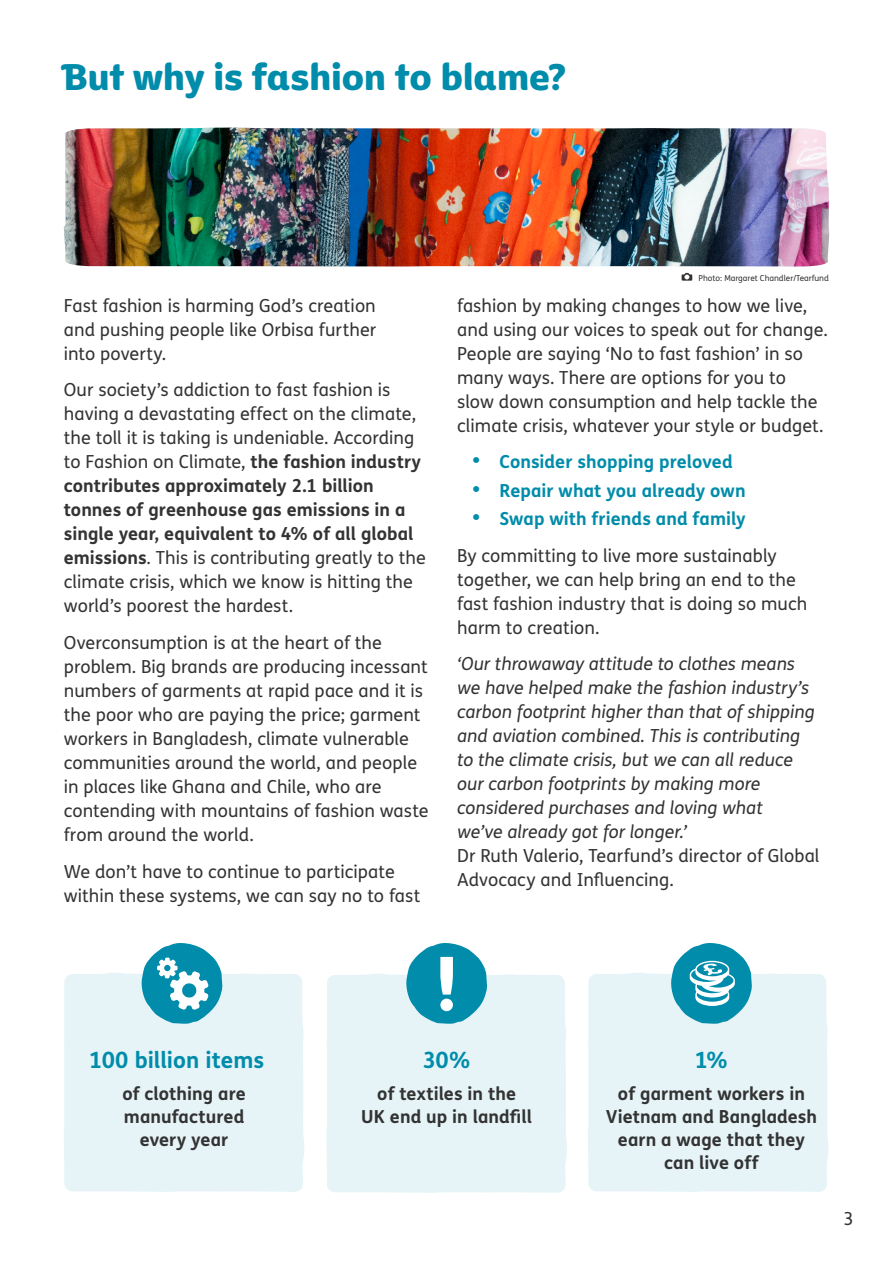
<style>
.page{position:relative;width:893px;height:1263px;background:#fff}
.page>*{position:absolute;margin:0;border:0;box-sizing:border-box;transform-origin:0 0}
.Body{font:36px "Tearfund Sans";color:#008caa}
.Main_Copy{font:700 22.5px "FS Me";color:#008caa}
.Main_Copy-2{font:18px/24px "FS Me";letter-spacing:.005em;color:#333}
.Main_Copy-3{font:italic 18px/24px "FS Me";color:#333}
.Main_Copy-4{font:700 18px/23.2px "FS Me";letter-spacing:.005em;color:#333;text-align:center}
.t1{font:700 18px "FS Me";letter-spacing:.005em;color:#008caa}
.t2{font:8.25px "FS Me";color:#333}
.s1{font-weight:700}
.s2{font-size:21.6px}
.s3{font-style:normal}
</style>
<div class="page">
<div style="left:64px;top:973px;width:240px;height:219px;background:#e6f4f7"></div>
<div style="left:326px;top:974px;width:241px;height:219px;background:#e6f4f7"></div>
<div style="left:588px;top:973px;width:240px;height:219px;background:#e6f4f7"></div>
<img style="left:64px;top:127px;width:766px;height:139px">
<svg style="left:140px;top:943px;width:83px;height:81px"></svg>
<svg style="left:405px;top:943px;width:82px;height:81px"></svg>
<svg style="left:670px;top:943px;width:82px;height:81px"></svg>
<svg style="left:682px;top:273px;width:10px;height:8px"></svg>
<p class="Body" style="left:64px;top:44px;width:504px">But why is fashion to blame?</p>
<p class="Main_Copy-2" style="left:64px;top:293px;width:314px;text-align:justify">Fast fashion is harming God’s creation and pushing people like Orbisa further into poverty.</p>
<p class="Main_Copy-2" style="left:64px;top:378px;width:364px">Our society’s addiction to fast fashion is having a devastating effect on the climate, the toll it is taking is undeniable. According to Fashion on Climate, <span class="s1">the fashion industry contributes approximately 2.1 billion tonnes of greenhouse gas emissions in a single year, equivalent to 4% of all global emissions</span>. This is contributing greatly to the climate crisis, which we know is hitting the world’s poorest the hardest.</p>
<p class="Main_Copy-2" style="left:64px;top:630px;width:366px">Overconsumption is at the heart of the problem. Big brands are producing incessant numbers of garments at rapid pace and it is the poor who are paying the price; garment workers in Bangladesh, climate vulnerable communities around the world, and people in places like Ghana and Chile, who are contending with mountains of fashion waste from around the world.</p>
<p class="Main_Copy-2" style="left:64px;top:859px;width:358px">We don’t have to continue to participate within these systems, we can say no to fast</p>
<p class="t2" style="left:699px;top:272px;width:132px">Photo: Margaret Chandler/Tearfund</p>
<p class="Main_Copy-2" style="left:457px;top:293px;width:372px">fashion by making changes to how we live, and using our voices to speak out for change.<br>People are saying ‘No to fast fashion’ in so many ways. There are options for you to<br>slow down consumption and help tackle the climate crisis, whatever your style or budget.</p>
<p class="t1" style="left:473px;top:448px;width:261px"><span class="s2">•</span> Consider shopping preloved</p>
<p class="t1" style="left:473px;top:476px;width:274px"><span class="s2">•</span> Repair what you already own</p>
<p class="t1" style="left:473px;top:505px;width:275px"><span class="s2">•</span> Swap with friends and family</p>
<p class="Main_Copy-2" style="left:457px;top:543px;width:352px">By committing to live more sustainably together, we can help bring an end to the fast fashion industry that is doing so much harm to creation.</p>
<p class="Main_Copy-3" style="left:457px;top:652px;width:364px">‘Our throwaway attitude to clothes means we have helped make the fashion industry’s carbon footprint higher than that of shipping and aviation combined. This is contributing to the climate crisis, but we can all reduce our carbon footprints by making more considered purchases and loving what<br>we’ve already got for longer.’<br><span class="s3">Dr Ruth Valerio, Tearfund’s director of Global Advocacy and Influencing.</span></p>
<p class="Main_Copy" style="left:89px;top:1043px;width:176px">100 billion items</p>
<p class="Main_Copy-4" style="left:122px;top:1081px;width:125px">of clothing are manufactured every year</p>
<p class="Main_Copy" style="left:423px;top:1043px;width:49px">30%</p>
<p class="Main_Copy-4" style="left:361px;top:1081px;width:172px">of textiles in the<br>UK end up in landfill</p>
<p class="Main_Copy" style="left:695px;top:1043px;width:35px">1%</p>
<p class="Main_Copy-4" style="left:606px;top:1081px;width:213px">of garment workers in<br>Vietnam and Bangladesh earn a wage that they can live off</p>
<p class="Main_Copy-2" style="left:843px;top:1207px;width:12px">3</p>
</div>
